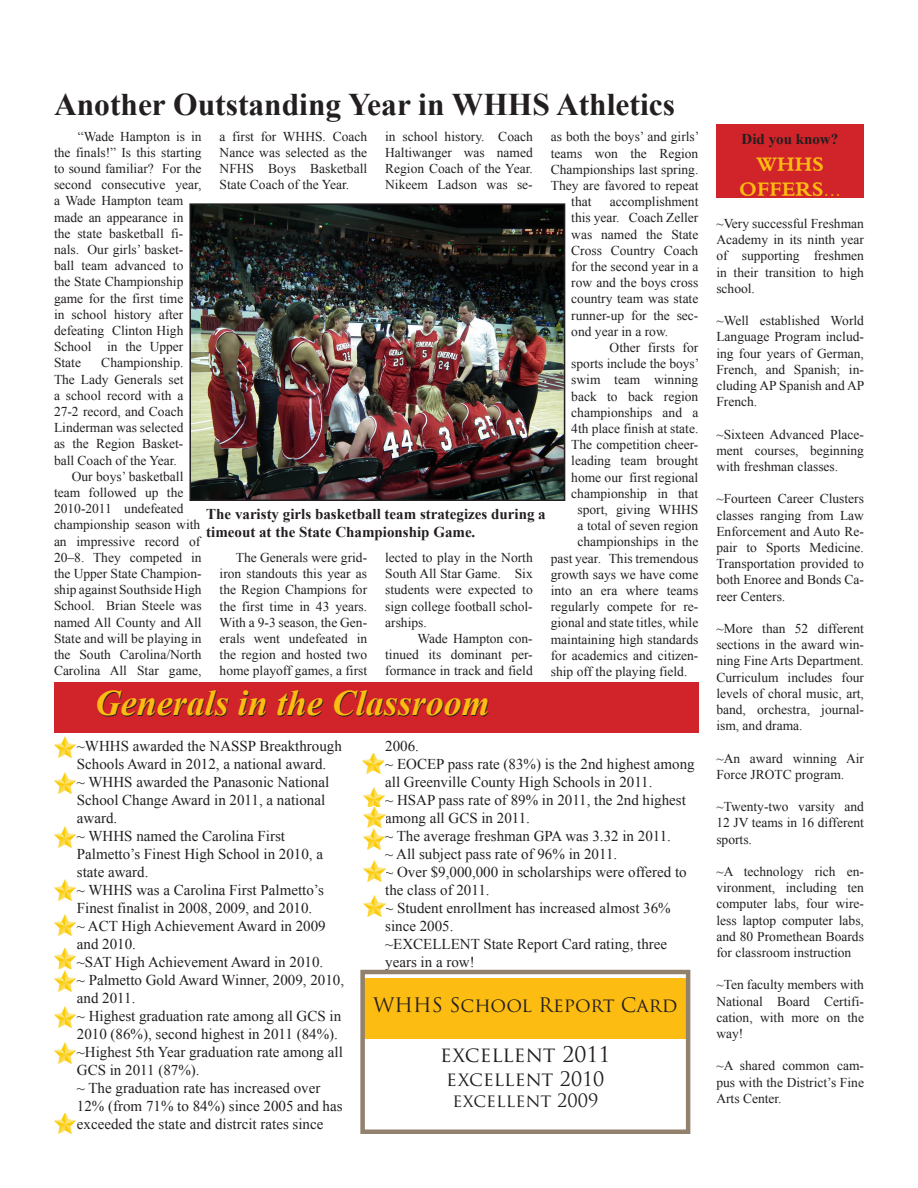
<style>
.page{position:relative;width:918px;height:1188px;background:#fff}
.page>*{position:absolute;margin:0;border:0;box-sizing:border-box;transform-origin:0 0}
.t1{font:italic 700 36px "Times New Roman";color:#231f20}
.t2{font:700 31.5px "Times New Roman";color:#231f20}
.t3{font:700 21px "Traditional Arabic";color:#fdbc12}
.t4{font:21px "Trajan Pro";color:#231f20}
.t5{font:19.5px "Trajan Pro";color:#231f20}
.t6{font:18px "Trajan Pro";color:#231f20}
.t7{font:15px/18px "Times New Roman";color:#231f20}
.t8{font:700 15px/18px "Times New Roman";color:#231f20}
.t9{font:13.5px/16.2px "Times New Roman";color:#231f20;text-align:justify}
</style>
<div class="page">
<div style="left:54px;top:682px;width:644px;height:50px;background:#d1232a"></div>
<div style="left:716px;top:124px;width:148px;height:74px;background:#d1232a"></div>
<img style="left:192px;top:206px;width:370px;height:292px">
<div style="left:189px;top:203px;width:376px;height:298px;border:2px solid #231f20"></div>
<div style="left:361px;top:978px;width:325px;height:61px;background:#fdbc12"></div>
<div style="left:360px;top:970px;width:330px;height:164px;border:4px solid #92816d"></div>
<img style="left:54px;top:737px;width:22px;height:21px">
<img style="left:54px;top:773px;width:22px;height:21px">
<img style="left:54px;top:827px;width:22px;height:21px">
<img style="left:54px;top:880px;width:22px;height:21px">
<img style="left:54px;top:914px;width:22px;height:21px">
<img style="left:54px;top:948px;width:22px;height:21px">
<img style="left:54px;top:971px;width:22px;height:20px">
<img style="left:54px;top:1007px;width:22px;height:21px">
<img style="left:54px;top:1043px;width:22px;height:21px">
<img style="left:54px;top:1113px;width:22px;height:21px">
<img style="left:362px;top:753px;width:22px;height:21px">
<img style="left:363px;top:788px;width:22px;height:62px">
<img style="left:364px;top:860px;width:21px;height:21px">
<img style="left:364px;top:896px;width:21px;height:20px">
<p class="t2" style="left:54px;top:82px;width:623px">Another Outstanding Year in WHHS Athletics</p>
<p class="t9" style="left:54px;top:128px;width:149px;text-align:left;text-indent:24px">“Wade Hampton is in the finals!” Is this starting to sound familiar? For the second consecutive year, a Wade Hampton team made an appearance in the state basketball fi&shy;nals. Our girls’ basket&shy;ball team advanced to the State Championship game for the first time<br>in school history after defeating Clinton High<br>School in the Upper<br>State</p>
<p class="t9" style="left:220px;top:128px;width:149px">a first for WHHS. Coach Nance was selected as the NFHS Boys Basketball State Coach of the Year.</p>
<p class="t9" style="left:385px;top:128px;width:149px">in school history. Coach Haltiwanger was named Region Coach of the Year.<br>Nikeem Ladson was se-</p>
<p class="t9" style="left:551px;top:129px;width:150px">as both the boys’ and girls’</p>
<p class="t9" style="left:551px;top:145px;width:149px">teams won the Region</p>
<p class="t9" style="left:551px;top:161px;width:149px">Championships last spring.</p>
<p class="t9" style="left:551px;top:177px;width:149px">They are favored to repeat</p>
<p class="t9" style="left:571px;top:193px;width:22px">that</p>
<p class="t9" style="left:571px;top:193px;width:129px;text-indent:39px">accomplishment this year. Coach Zeller was named the State Cross Country Coach for the second year in a row and the boys cross country team was state runner-up for the sec&shy;ond year in a row.</p>
<p class="t9" style="left:610px;top:339px;width:90px">Other firsts for</p>
<p class="t9" style="left:571px;top:355px;width:130px">sports include the boys’</p>
<p class="t9" style="left:571px;top:372px;width:129px">swim team winning</p>
<p class="t9" style="left:571px;top:388px;width:129px">back to back region</p>
<p class="t9" style="left:571px;top:404px;width:129px">championships and a</p>
<p class="t9" style="left:571px;top:420px;width:129px">4th place finish at state.</p>
<p class="t9" style="left:571px;top:436px;width:129px">The competition cheer-</p>
<p class="t9" style="left:571px;top:453px;width:129px">leading team brought</p>
<p class="t9" style="left:571px;top:469px;width:129px">home our first regional</p>
<p class="t9" style="left:571px;top:485px;width:129px">championship in that</p>
<p class="t9" style="left:578px;top:501px;width:122px">sport, giving WHHS</p>
<p class="t9" style="left:578px;top:517px;width:122px">a total of seven region</p>
<p class="t9" style="left:578px;top:534px;width:122px">championships in the</p>
<p class="t9" style="left:551px;top:550px;width:149px">past year. This tremendous</p>
<p class="t9" style="left:551px;top:566px;width:149px">growth says we have come</p>
<p class="t9" style="left:551px;top:582px;width:149px">into an era where teams</p>
<p class="t9" style="left:551px;top:598px;width:149px">regularly compete for re-</p>
<p class="t9" style="left:551px;top:615px;width:149px">gional and state titles, while</p>
<p class="t9" style="left:551px;top:631px;width:149px">maintaining high standards</p>
<p class="t9" style="left:551px;top:647px;width:149px">for academics and citizen-</p>
<p class="t9" style="left:551px;top:663px;width:138px">ship off the playing field.</p>
<p class="t9" style="left:54px;top:355px;width:131px;text-indent:47px">Championship.<br>The Lady Generals set a school record with a 27-2 record, and Coach Linderman was selected as the Region Basket&shy;ball Coach of the Year.</p>
<p class="t9" style="left:54px;top:468px;width:149px;text-align:left;text-indent:18px">Our boys’ basketball team followed up the<br>2010-2011 undefeated championship season with an impressive record of<br>20–8. They competed in the Upper State Champion&shy;ship against Southside High<br>School. Brian Steele was named All County and All<br>State and will be playing in the South Carolina/North<br>Carolina All Star game,</p>
<p class="t8" style="left:206px;top:504px;width:341px">The varisty girls basketball team strategizes during a timeout at the State Championship Game.</p>
<p class="t9" style="left:220px;top:549px;width:149px;text-indent:16px">The Generals were grid&shy;iron standouts this year as the Region Champions for the first time in 43 years.<br>With a 9-3 season, the Gen&shy;erals went undefeated in the region and hosted two home playoff games, a first</p>
<p class="t9" style="left:385px;top:549px;width:149px">lected to play in the North South All Star Game. Six students were expected to sign college football schol&shy;arships.</p>
<p class="t9" style="left:385px;top:630px;width:149px;text-indent:32px">Wade Hampton con&shy;tinued its dominant per&shy;formance in track and field</p>
<p class="t1" style="left:96px;top:679px;width:397px">Generals in the Classroom</p>
<p class="t7" style="left:77px;top:736px;width:267px">~WHHS awarded the NASSP Breakthrough<br>Schools Award in 2012, a national award.</p>
<p class="t7" style="left:77px;top:772px;width:254px">~ WHHS awarded the Panasonic National<br>School Change Award in 2011, a national award.</p>
<p class="t7" style="left:77px;top:826px;width:210px">~ WHHS named the Carolina First</p>
<p class="t7" style="left:77px;top:844px;width:248px">Palmetto’s Finest High School in 2010, a state award.</p>
<p class="t7" style="left:77px;top:880px;width:248px">~ WHHS was a Carolina First Palmetto’s<br>Finest finalist in 2008, 2009, and 2010.</p>
<p class="t7" style="left:77px;top:916px;width:250px">~ ACT High Achievement Award in 2009 and 2010.</p>
<p class="t7" style="left:77px;top:952px;width:248px">~SAT High Achievement Award in 2010.</p>
<p class="t7" style="left:77px;top:970px;width:269px">~ Palmetto Gold Award Winner, 2009, 2010, and 2011.</p>
<p class="t7" style="left:77px;top:1006px;width:266px">~ Highest graduation rate among all GCS in<br>2010 (86%), second highest in 2011 (84%).</p>
<p class="t7" style="left:77px;top:1042px;width:268px">~Highest 5th Year graduation rate among all<br>GCS in 2011 (87%).</p>
<p class="t7" style="left:77px;top:1078px;width:267px">~ The graduation rate has increased over<br>12% (from 71% to 84%) since 2005 and has exceeded the state and distrcit rates since</p>
<p class="t7" style="left:385px;top:737px;width:35px">2006.</p>
<p class="t7" style="left:385px;top:755px;width:311px">~ EOCEP pass rate (83%) is the 2nd highest among all Greenville County High Schools in 2011.</p>
<p class="t7" style="left:385px;top:791px;width:302px">~ HSAP pass rate of 89% in 2011, the 2nd highest among all GCS in 2011.</p>
<p class="t7" style="left:385px;top:827px;width:287px">~ The average freshman GPA was 3.32 in 2011.</p>
<p class="t7" style="left:385px;top:845px;width:234px">~ All subject pass rate of 96% in 2011.</p>
<p class="t7" style="left:385px;top:863px;width:303px">~ Over $9,000,000 in scholarships were offered to the class of 2011.</p>
<p class="t7" style="left:385px;top:899px;width:287px">~ Student enrollment has increased almost 36% since 2005.</p>
<p class="t7" style="left:385px;top:935px;width:283px">~EXCELLENT State Report Card rating, three years in a row!</p>
<p class="t5" style="left:373px;top:992px;width:306px">WHHS School Report Card</p>
<p class="t4" style="left:440px;top:1041px;width:172px">excellent 2011</p>
<p class="t5" style="left:446px;top:1066px;width:160px">excellent 2010</p>
<p class="t6" style="left:452px;top:1089px;width:147px">excellent 2009</p>
<p class="t8" style="left:742px;top:130px;width:98px">Did you know?</p>
<p class="t3" style="left:756px;top:153px;width:69px">WHHS</p>
<p class="t3" style="left:739px;top:178px;width:103px">OFFERS...</p>
<p class="t9" style="left:716px;top:215px;width:149px">~Very successful Freshman Academy in its ninth year of supporting freshmen in their transition to high school.</p>
<p class="t9" style="left:716px;top:312px;width:150px">~Well established World Language Program includ&shy;ing four years of German, French, and Spanish; in&shy;cluding AP Spanish and AP French.</p>
<p class="t9" style="left:716px;top:426px;width:149px">~Sixteen Advanced Place&shy;ment courses, beginning with freshman classes.</p>
<p class="t9" style="left:716px;top:491px;width:149px">~Fourteen Career Clusters classes ranging from Law Enforcement and Auto Re&shy;pair to Sports Medicine.<br>Transportation provided to both Enoree and Bonds Ca&shy;reer Centers.</p>
<p class="t9" style="left:716px;top:620px;width:149px">~More than 52 different sections in the award win&shy;ning Fine Arts Department.<br>Curriculum includes four levels of choral music, art, band, orchestra, journal&shy;ism, and drama.</p>
<p class="t9" style="left:716px;top:750px;width:149px">~An award winning Air<br>Force JROTC program.</p>
<p class="t9" style="left:716px;top:798px;width:149px">~Twenty-two varsity and 12 JV teams in 16 different sports.</p>
<p class="t9" style="left:716px;top:863px;width:149px">~A technology rich en&shy;vironment, including ten computer labs, four wire&shy;less laptop computer labs, and 80 Promethean Boards for classroom instruction</p>
<p class="t9" style="left:716px;top:977px;width:149px">~Ten faculty members with National Board Certifi&shy;cation, with more on the way!</p>
<p class="t9" style="left:716px;top:1058px;width:149px">~A shared common cam&shy;pus with the District’s Fine Arts Center.</p>
</div>
